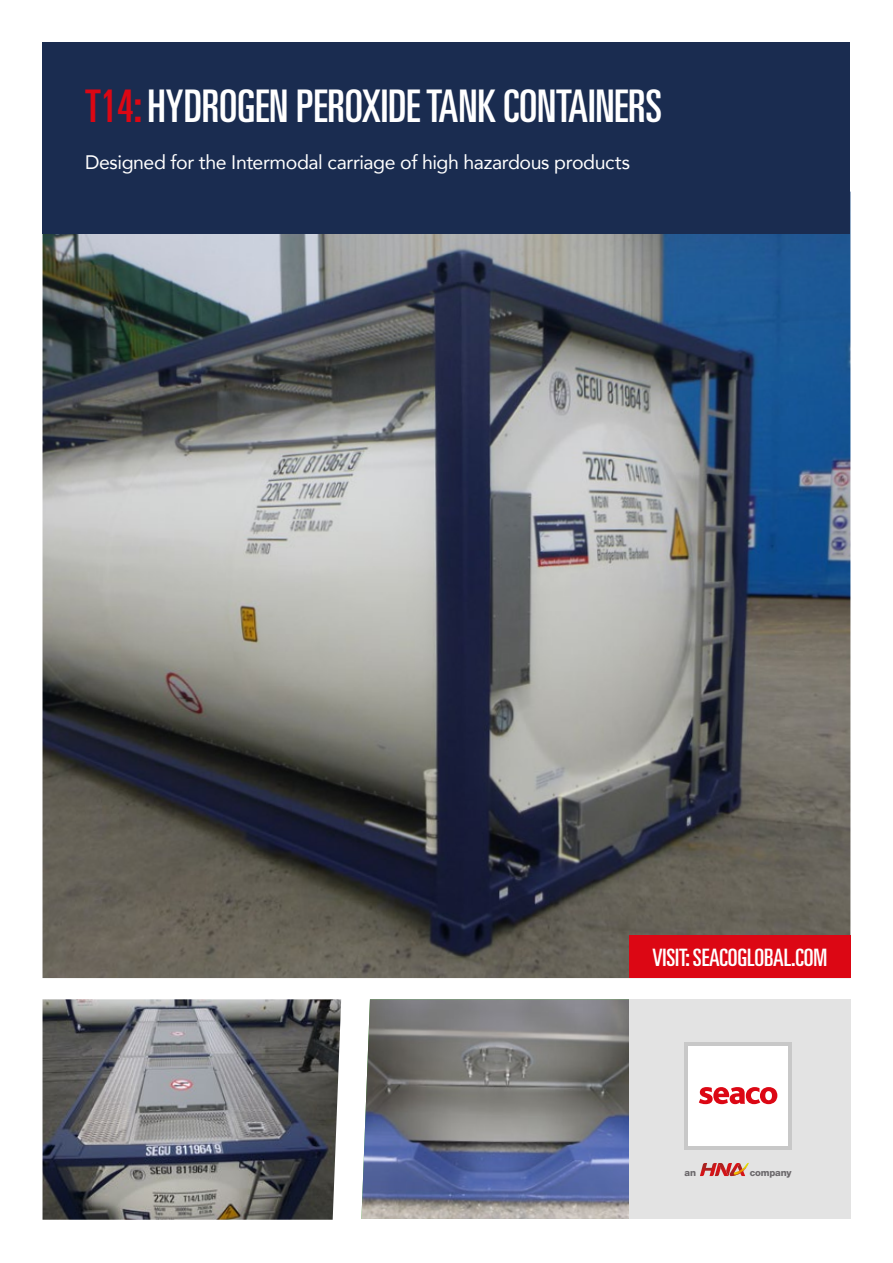
<style>
.page{position:relative;width:893px;height:1263px;background:#fff}
.page>*{position:absolute;margin:0;border:0;box-sizing:border-box;transform-origin:0 0}
.t1{font:ultra-condensed 45px "Univers LT Std";letter-spacing:-.005em;color:#fff}
.t2{font:ultra-condensed 24px "Univers LT Std";letter-spacing:-.005em;color:#fff}
.t3{font:19.5px "Avenir";letter-spacing:-.02em;color:#fff}
.t4{font:800 9.45px "Helvetica Neue LT Std";letter-spacing:-.02em;color:#6b686b}
.s1{color:#dc0714}
</style>
<div class="page">
<img style="left:43px;top:234px;width:807px;height:744px">
<img style="left:43px;top:999px;width:298px;height:221px">
<img style="left:361px;top:999px;width:268px;height:220px">
<div style="left:629px;top:999px;width:221px;height:220px;background:#e3e3e3"></div>
<div style="left:685px;top:1042px;width:107px;height:107px;background:linear-gradient(to right,#c8c8c8,#c8c8c8)"></div>
<div style="left:689px;top:1046px;width:99px;height:99px;background:#fff"></div>
<svg style="left:699px;top:1087px;width:78px;height:17px"></svg>
<svg style="left:700px;top:1163px;width:49px;height:13px"></svg>
<div style="left:43px;top:43px;width:807px;height:191px;background:#1a2c50"></div>
<div style="left:629px;top:935px;width:221px;height:43px;background:#dc0714"></div>
<h1 class="t1" style="left:85px;top:80px;width:579px"><span class="s1">T14:</span> HYDROGEN PEROXIDE TANK CONTAINERS</h1>
<p class="t3" style="left:85px;top:146px;width:547px">Designed for the Intermodal carriage of high hazardous products</p>
<p class="t2" style="left:652px;top:943px;width:176px">VISIT: SEACOGLOBAL.COM</p>
<p class="t4" style="left:685px;top:1167px;width:13px">an</p>
<p class="t4" style="left:750px;top:1167px;width:43px">company</p>
</div>
